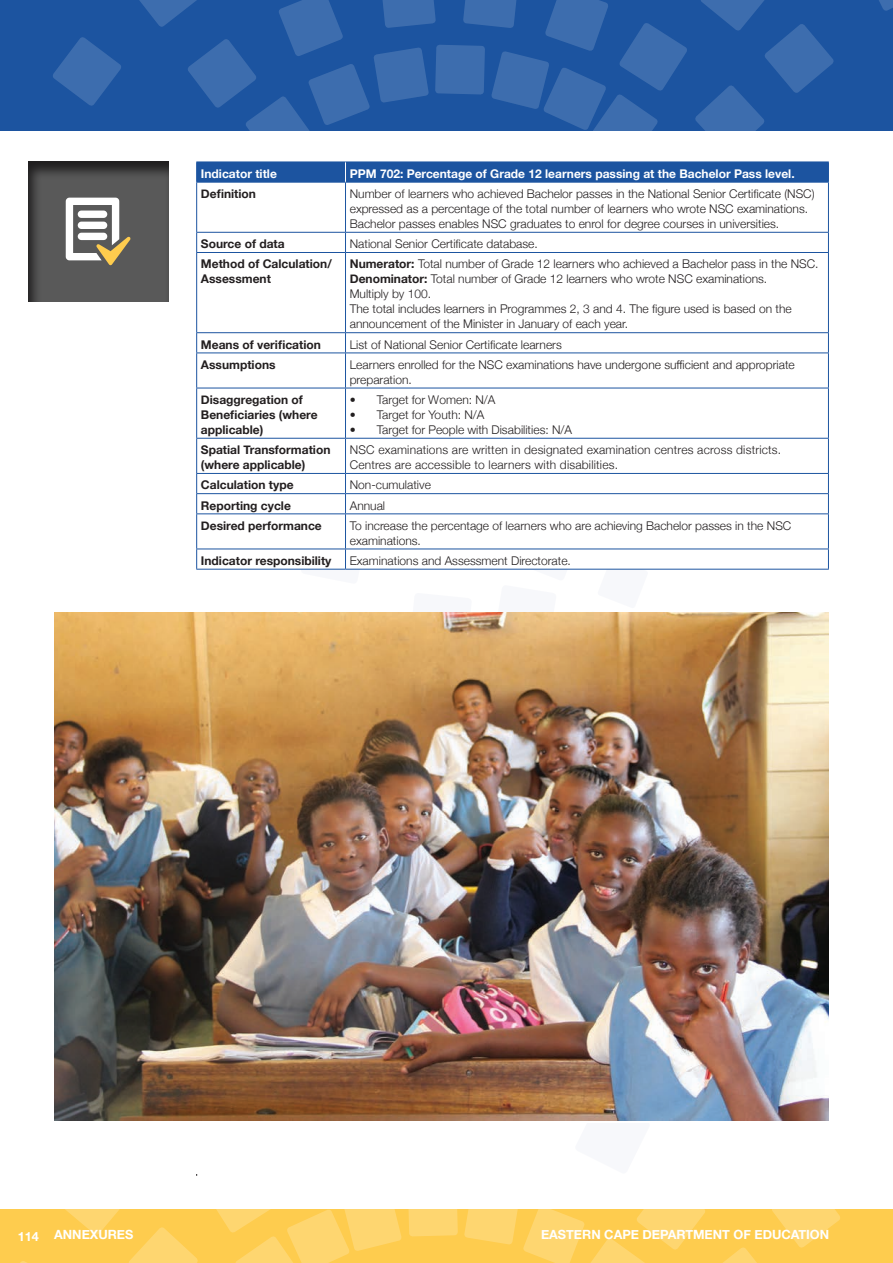
<style>
.page{position:relative;width:893px;height:1263px;background:#fff}
.page>*{position:absolute;margin:0;border:0;box-sizing:border-box;transform-origin:0 0}
.t1{font:700 12.75px "Helvetica Neue";color:#fff}
.t2{font:300 12px/15px "Helvetica Neue";color:#231f20}
.t3{font:700 12px/15px "Helvetica Neue";color:#231f20}
.t4{font:700 12px "Helvetica Neue";color:#fff}
.s1{font-weight:700}
</style>
<div class="page">
<img style="left:0;top:0;width:893px;height:1263px">
<p class="t4" style="left:201px;top:164px;width:77px">Indicator title</p>
<p class="t4" style="left:350px;top:164px;width:446px">PPM 702: Percentage of Grade 12 learners passing at the Bachelor Pass level.</p>
<p class="t3" style="left:201px;top:187px;width:57px">Definition</p>
<p class="t2" style="left:350px;top:185px;width:466px">Number of learners who achieved Bachelor passes in the National Senior Certificate (NSC) expressed as a percentage of the total number of learners who wrote NSC examinations.<br>Bachelor passes enables NSC graduates to enrol for degree courses in universities.</p>
<p class="t3" style="left:201px;top:237px;width:85px">Source of data</p>
<p class="t2" style="left:350px;top:235px;width:190px">National Senior Certificate database.</p>
<p class="t3" style="left:201px;top:257px;width:132px">Method of Calculation/<br>Assessment</p>
<p class="t2" style="left:350px;top:256px;width:470px"><span class="s1">Numerator:</span> Total number of Grade 12 learners who achieved a Bachelor pass in the NSC.<br><span class="s1">Denominator:</span> Total number of Grade 12 learners who wrote NSC examinations.<br>Multiply by 100.<br>The total includes learners in Programmes 2, 3 and 4. The figure used is based on the announcement of the Minister in January of each year.</p>
<p class="t3" style="left:201px;top:337px;width:121px">Means of verification</p>
<p class="t2" style="left:350px;top:336px;width:214px">List of National Senior Certificate learners</p>
<p class="t3" style="left:201px;top:357px;width:76px">Assumptions</p>
<p class="t2" style="left:350px;top:356px;width:447px">Learners enrolled for the NSC examinations have undergone sufficient and appropriate preparation.</p>
<p class="t3" style="left:201px;top:392px;width:118px">Disaggregation of<br>Beneficiaries (where applicable)</p>
<p class="t2" style="left:377px;top:391px;width:197px">Target for Women: N/A<br>Target for Youth: N/A<br>Target for People with Disabilities: N/A</p>
<p class="t3" style="left:201px;top:443px;width:131px">Spatial Transformation (where applicable)</p>
<p class="t2" style="left:350px;top:441px;width:433px">NSC examinations are written in designated examination centres across districts.<br>Centres are accessible to learners with disabilities.</p>
<p class="t3" style="left:201px;top:478px;width:94px">Calculation type</p>
<p class="t2" style="left:350px;top:477px;width:83px">Non-cumulative</p>
<p class="t3" style="left:201px;top:498px;width:91px">Reporting cycle</p>
<p class="t2" style="left:350px;top:497px;width:37px">Annual</p>
<p class="t3" style="left:201px;top:518px;width:122px">Desired performance</p>
<p class="t2" style="left:350px;top:517px;width:443px">To increase the percentage of learners who are achieving Bachelor passes in the NSC examinations.</p>
<p class="t3" style="left:201px;top:553px;width:132px">Indicator responsibility</p>
<p class="t2" style="left:350px;top:552px;width:223px">Examinations and Assessment Directorate.</p>
<p class="t1" style="left:18px;top:1226px;width:23px">114</p>
<p class="t1" style="left:541px;top:1225px;width:290px">EASTERN CAPE DEPARTMENT OF EDUCATION</p>
<p class="t1" style="left:54px;top:1225px;width:81px">ANNEXURES</p>
</div>
